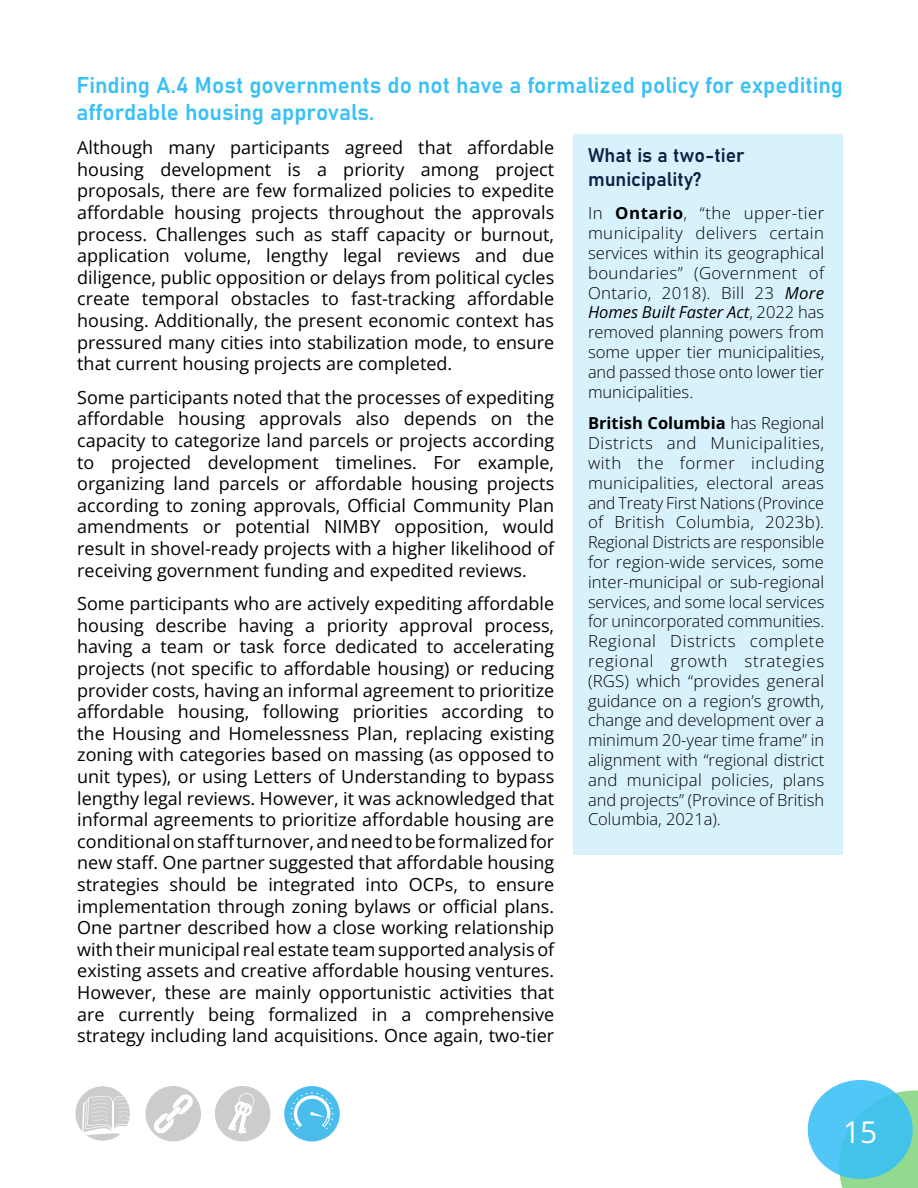
<style>
.page{position:relative;width:918px;height:1188px;background:#fff}
.page>*{position:absolute;margin:0;border:0;box-sizing:border-box;transform-origin:0 0}
.t1{font:30px "Open Sans";color:#fff}
.t2{font:22.5px/27px "Bahnschrift";color:#39c0f7}
.t3{font:19.5px/23.4px "Bahnschrift";color:#0c2244}
.t4{font:18px/21.6px "Open Sans";color:#000;text-align:justify}
.t5{font:300 16.5px/19.8px "Open Sans";color:#000;text-align:justify}
.s1{font-weight:700}
.s2{font-weight:400;font-style:italic}
</style>
<div class="page">
<div style="left:573px;top:135px;width:270px;height:720px;background:#d8f2fd"></div>
<div style="left:146px;top:1086px;width:55px;height:56px;background:#ccc;border-radius:50%"></div>
<svg style="left:153px;top:1094px;width:41px;height:40px"></svg>
<div style="left:215px;top:1086px;width:55px;height:55px;background:#cccccb;border-radius:50%"></div>
<svg style="left:228px;top:1093px;width:27px;height:41px"></svg>
<div style="left:284px;top:1086px;width:56px;height:55px;background:#4abdec;border-radius:50%"></div>
<svg style="left:290px;top:1092px;width:44px;height:37px"></svg>
<div style="left:839px;top:1090px;width:79px;height:98px;background:#93da90"></div>
<div style="left:808px;top:1080px;width:105px;height:99px;background:linear-gradient(to right,#53c8f9,#42c3e6);border-radius:50%"></div>
<svg style="left:75px;top:1086px;width:55px;height:55px"></svg>
<p class="t2" style="left:76px;top:70px;width:768px">Finding A.4 Most governments do not have a formalized policy for expediting affordable housing approvals.</p>
<p class="t4" style="left:77px;top:136px;width:479px">Although many participants agreed that affordable housing development is a priority among project proposals, there are few formalized policies to expedite affordable housing projects throughout the approvals process. Challenges such as staff capacity or burnout, application volume, lengthy legal reviews and due diligence, public opposition or delays from political cycles create temporal obstacles to fast-tracking affordable housing. Additionally, the present economic context has pressured many cities into stabilization mode, to ensure that current housing projects are completed.</p>
<p class="t4" style="left:77px;top:386px;width:479px">Some participants noted that the processes of expediting affordable housing approvals also depends on the capacity to categorize land parcels or projects according to projected development timelines. For example, organizing land parcels or affordable housing projects according to zoning approvals, Official Community Plan amendments or potential NIMBY opposition, would result in shovel-ready projects with a higher likelihood of receiving government funding and expedited reviews.</p>
<p class="t4" style="left:77px;top:592px;width:479px">Some participants who are actively expediting affordable housing describe having a priority approval process, having a team or task force dedicated to accelerating projects (not specific to affordable housing) or reducing provider costs, having an informal agreement to prioritize affordable housing, following priorities according to the Housing and Homelessness Plan, replacing existing zoning with categories based on massing (as opposed to unit types), or using Letters of Understanding to bypass lengthy legal reviews. However, it was acknowledged that informal agreements to prioritize affordable housing are conditional on staff turnover, and need to be formalized for new staff. One partner suggested that affordable housing strategies should be integrated into OCPs, to ensure implementation through zoning bylaws or official plans.<br>One partner described how a close working relationship with their municipal real estate team supported analysis of existing assets and creative affordable housing ventures.<br>However, these are mainly opportunistic activities that are currently being formalized in a comprehensive strategy including land acquisitions. Once again, two-tier</p>
<p class="t3" style="left:588px;top:143px;width:158px">What is a two-tier municipality?</p>
<p class="t5" style="left:588px;top:203px;width:238px">In <span class="s1">Ontario</span>, “the upper-tier municipality delivers certain services within its geographical boundaries” (Government of Ontario, 2018). Bill 23 <span class="s2">More Homes Built Faster Act</span>, 2022 has removed planning powers from some upper tier municipalities, and passed those onto lower tier municipalities.</p>
<p class="t5" style="left:588px;top:413px;width:238px"><span class="s1">British Columbia</span> has Regional Districts and Municipalities, with the former including municipalities, electoral areas and Treaty First Nations (Province of British Columbia, 2023b).<br>Regional Districts are responsible for region-wide services, some inter-municipal or sub-regional services, and some local services for unincorporated communities.<br>Regional Districts complete regional growth strategies (RGS) which “provides general guidance on a region’s growth, change and development over a minimum 20-year time frame” in alignment with “regional district and municipal policies, plans and projects” (Province of British Columbia, 2021a).</p>
<h1 class="t1" style="left:843px;top:1112px;width:36px">15</h1>
</div>
